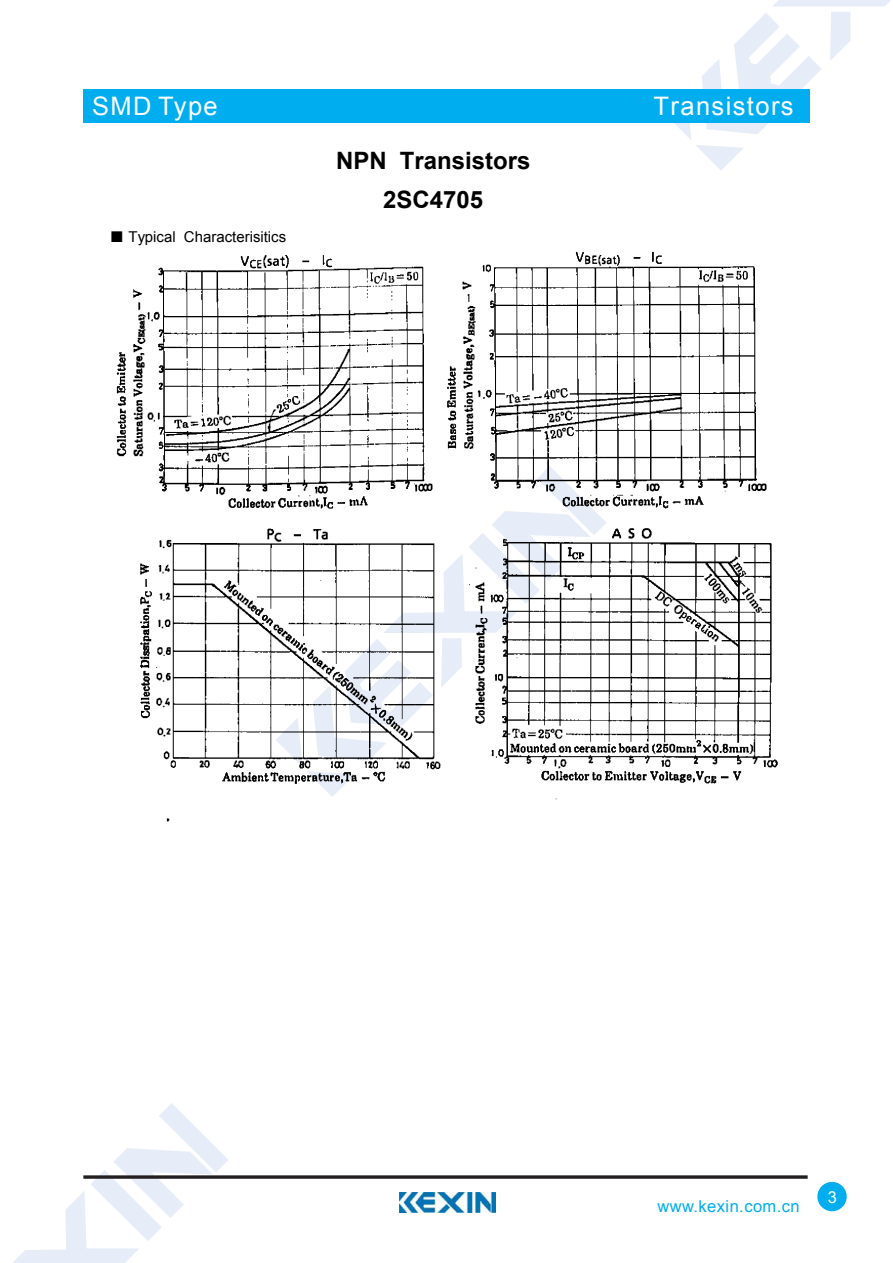
<style>
.page{position:relative;width:893px;height:1263px;background:#fff}
.page>*{position:absolute;margin:0;border:0;box-sizing:border-box;transform-origin:0 0}
.t1{font:25.5px "Arial";letter-spacing:.055em;color:#fff}
.t2{font:700 24px/39.3px "Arial";color:#000;text-align:center}
.t3{font:16.5px "Arial";letter-spacing:.025em;color:#00adef}
.t4{font:16.5px "Arial";color:#fff}
.t5{font:15px "Arial";color:#000}
.s1{font-family:"Sim Sun"}
</style>
<div class="page">
<svg style="left:674px;top:0;width:216px;height:170px"></svg>
<svg style="left:13px;top:1103px;width:215px;height:160px"></svg>
<div style="left:83px;top:89px;width:726px;height:34px;background:#00adef"></div>
<svg style="left:83px;top:1175px;width:725px;height:4px;background:#433f40"></svg>
<div style="left:817px;top:1182px;width:30px;height:29px;background:#00adef;border-radius:50%"></div>
<img style="left:400px;top:1193px;width:95px;height:20px">
<img style="left:116px;top:251px;width:651px;height:244px">
<img style="left:140px;top:495px;width:638px;height:327px">
<h1 class="t1" style="left:92px;top:89px;width:127px">SMD Type</h1>
<p class="t5" style="left:109px;top:227px;width:178px"><span class="s1">■</span> Typical Characterisitics</p>
<h2 class="t2" style="left:336px;top:141px;width:196px">NPN Transistors<br>2SC4705</h2>
<h1 class="t1" style="left:654px;top:89px;width:141px">Transistors</h1>
<p class="t3" style="left:657px;top:1196px;width:144px">www.kexin.com.cn</p>
<p class="t4" style="left:828px;top:1186px;width:11px">3</p>
</div>
